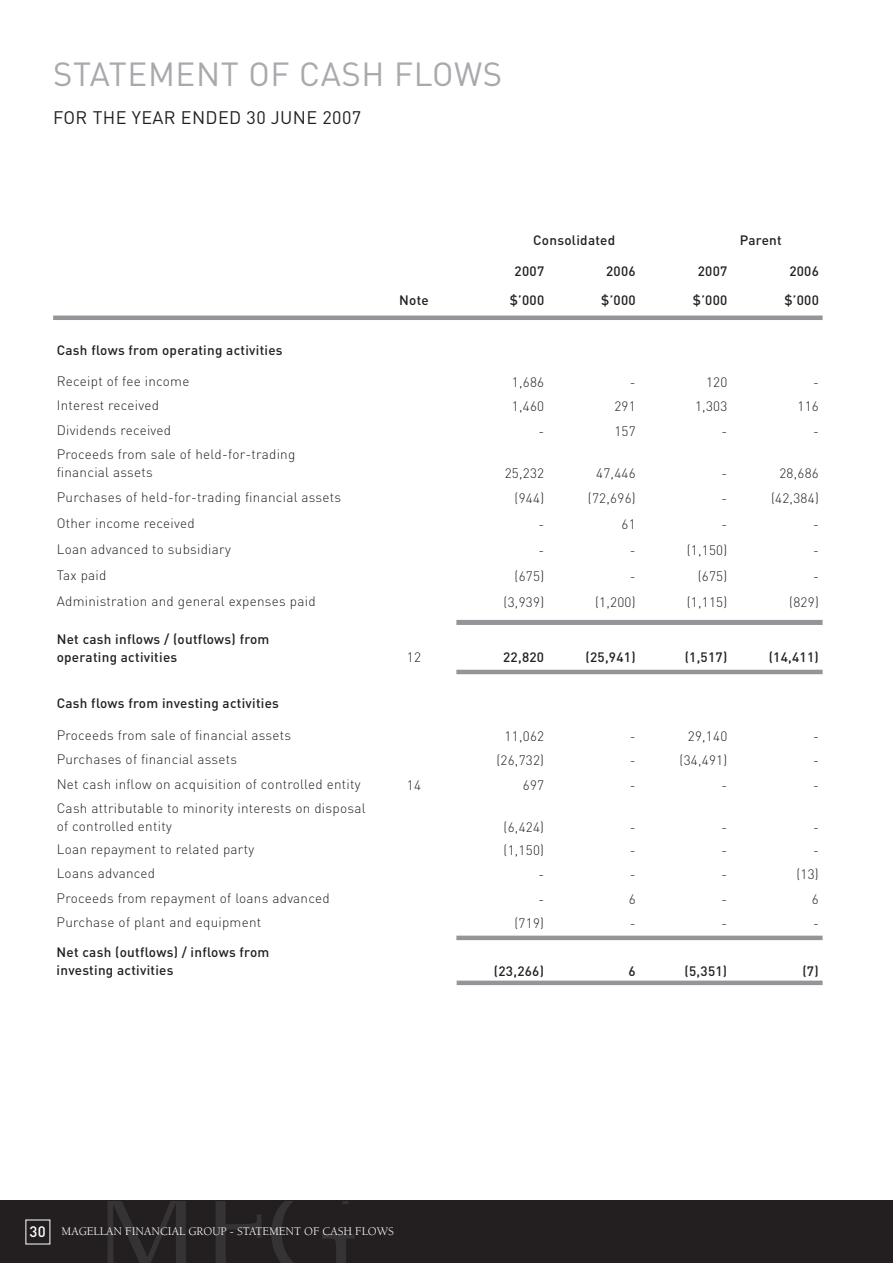
<style>
.page{position:relative;width:893px;height:1263px;background:#fff}
.page>*{position:absolute;margin:0;border:0;box-sizing:border-box;transform-origin:0 0}
.t1{font:33px "DIN";letter-spacing:.02em;color:#a8a9ad}
.t2{font:18px "DIN";letter-spacing:.02em;color:#231f20}
.t3{font:500 15px "DIN";color:#fff}
.t4{font:300 13.5px/18px "DIN";letter-spacing:.02em;color:#231f20}
.t5{font:500 13.5px/18px "DIN";letter-spacing:.02em;color:#231f20}
.t6{font:12px "Berkeley Std";color:#fff}
</style>
<div class="page">
<div style="left:0;top:1201px;width:893px;height:62px;background:#231f20"></div>
<svg style="left:108px;top:1201px;width:246px;height:62px"></svg>
<svg style="left:53px;top:315px;width:770px;height:670px"></svg>
<svg style="left:53px;top:980px;width:403px;height:5px"></svg>
<h1 class="t1" style="left:53px;top:54px;width:451px">STATEMENT OF CASH FLOWS</h1>
<h2 class="t2" style="left:53px;top:106px;width:309px">FOR THE YEAR ENDED 30 JUNE 2007</h2>
<p class="t5" style="left:533px;top:231px;width:84px">Consolidated</p>
<p class="t5" style="left:740px;top:231px;width:43px">Parent</p>
<p class="t5" style="left:515px;top:261px;width:31px">2007</p>
<p class="t5" style="left:606px;top:261px;width:31px">2006</p>
<p class="t5" style="left:698px;top:261px;width:31px">2007</p>
<p class="t5" style="left:789px;top:261px;width:31px">2006</p>
<p class="t5" style="left:399px;top:291px;width:31px">Note</p>
<p class="t5" style="left:510px;top:291px;width:36px">$’000</p>
<p class="t5" style="left:601px;top:291px;width:36px">$’000</p>
<p class="t5" style="left:693px;top:291px;width:36px">$’000</p>
<p class="t5" style="left:784px;top:291px;width:36px">$’000</p>
<p class="t5" style="left:57px;top:340px;width:227px">Cash flows from operating activities</p>
<p class="t4" style="left:57px;top:372px;width:134px">Receipt of fee income</p>
<p class="t4" style="left:512px;top:373px;width:34px">1,686</p>
<p class="t4" style="left:630px;top:373px;width:7px">-</p>
<p class="t4" style="left:706px;top:373px;width:23px">120</p>
<p class="t4" style="left:813px;top:373px;width:7px">-</p>
<p class="t4" style="left:57px;top:396px;width:104px">Interest received</p>
<p class="t4" style="left:512px;top:397px;width:34px">1,460</p>
<p class="t4" style="left:614px;top:397px;width:23px">291</p>
<p class="t4" style="left:695px;top:397px;width:34px">1,303</p>
<p class="t4" style="left:797px;top:397px;width:23px">116</p>
<p class="t4" style="left:57px;top:421px;width:116px">Dividends received</p>
<p class="t4" style="left:538px;top:422px;width:7px">-</p>
<p class="t4" style="left:614px;top:422px;width:23px">157</p>
<p class="t4" style="left:722px;top:422px;width:7px">-</p>
<p class="t4" style="left:813px;top:422px;width:7px">-</p>
<p class="t4" style="left:57px;top:445px;width:240px">Proceeds from sale of held-for-trading financial assets</p>
<p class="t4" style="left:505px;top:464px;width:41px">25,232</p>
<p class="t4" style="left:596px;top:464px;width:41px">47,446</p>
<p class="t4" style="left:722px;top:464px;width:7px">-</p>
<p class="t4" style="left:779px;top:464px;width:41px">28,686</p>
<p class="t4" style="left:57px;top:488px;width:286px">Purchases of held-for-trading financial assets</p>
<p class="t4" style="left:515px;top:489px;width:31px">(944)</p>
<p class="t4" style="left:588px;top:489px;width:49px">(72,696)</p>
<p class="t4" style="left:722px;top:489px;width:7px">-</p>
<p class="t4" style="left:771px;top:489px;width:49px">(42,384)</p>
<p class="t4" style="left:57px;top:514px;width:139px">Other income received</p>
<p class="t4" style="left:538px;top:515px;width:7px">-</p>
<p class="t4" style="left:621px;top:515px;width:16px">61</p>
<p class="t4" style="left:722px;top:515px;width:7px">-</p>
<p class="t4" style="left:813px;top:515px;width:7px">-</p>
<p class="t4" style="left:57px;top:540px;width:176px">Loan advanced to subsidiary</p>
<p class="t4" style="left:538px;top:541px;width:7px">-</p>
<p class="t4" style="left:630px;top:541px;width:7px">-</p>
<p class="t4" style="left:687px;top:541px;width:42px">(1,150)</p>
<p class="t4" style="left:813px;top:541px;width:7px">-</p>
<p class="t4" style="left:57px;top:566px;width:51px">Tax paid</p>
<p class="t4" style="left:515px;top:567px;width:31px">(675)</p>
<p class="t4" style="left:630px;top:567px;width:7px">-</p>
<p class="t4" style="left:698px;top:567px;width:31px">(675)</p>
<p class="t4" style="left:813px;top:567px;width:7px">-</p>
<p class="t4" style="left:57px;top:592px;width:260px">Administration and general expenses paid</p>
<p class="t4" style="left:504px;top:593px;width:42px">(3,939)</p>
<p class="t4" style="left:595px;top:593px;width:42px">(1,200)</p>
<p class="t4" style="left:687px;top:593px;width:42px">(1,115)</p>
<p class="t4" style="left:789px;top:593px;width:31px">(829)</p>
<p class="t5" style="left:57px;top:630px;width:214px">Net cash inflows / (outflows) from operating activities</p>
<p class="t4" style="left:407px;top:648px;width:16px">12</p>
<p class="t5" style="left:503px;top:648px;width:42px">22,820</p>
<p class="t5" style="left:586px;top:648px;width:52px">(25,941)</p>
<p class="t5" style="left:685px;top:648px;width:44px">(1,517)</p>
<p class="t5" style="left:769px;top:648px;width:52px">(14,411)</p>
<p class="t5" style="left:57px;top:693px;width:224px">Cash flows from investing activities</p>
<p class="t4" style="left:57px;top:726px;width:236px">Proceeds from sale of financial assets</p>
<p class="t4" style="left:505px;top:727px;width:41px">11,062</p>
<p class="t4" style="left:630px;top:727px;width:7px">-</p>
<p class="t4" style="left:688px;top:727px;width:41px">29,140</p>
<p class="t4" style="left:813px;top:727px;width:7px">-</p>
<p class="t4" style="left:57px;top:750px;width:182px">Purchases of financial assets</p>
<p class="t4" style="left:496px;top:751px;width:49px">(26,732)</p>
<p class="t4" style="left:630px;top:751px;width:7px">-</p>
<p class="t4" style="left:680px;top:751px;width:49px">(34,491)</p>
<p class="t4" style="left:813px;top:751px;width:7px">-</p>
<p class="t4" style="left:57px;top:775px;width:305px">Net cash inflow on acquisition of controlled entity</p>
<p class="t4" style="left:407px;top:776px;width:16px">14</p>
<p class="t4" style="left:523px;top:776px;width:23px">697</p>
<p class="t4" style="left:630px;top:776px;width:7px">-</p>
<p class="t4" style="left:721px;top:776px;width:7px">-</p>
<p class="t4" style="left:813px;top:776px;width:7px">-</p>
<p class="t4" style="left:57px;top:799px;width:310px">Cash attributable to minority interests on disposal of controlled entity</p>
<p class="t4" style="left:504px;top:818px;width:42px">(6,424)</p>
<p class="t4" style="left:630px;top:818px;width:7px">-</p>
<p class="t4" style="left:721px;top:818px;width:7px">-</p>
<p class="t4" style="left:813px;top:818px;width:7px">-</p>
<p class="t4" style="left:57px;top:840px;width:199px">Loan repayment to related party</p>
<p class="t4" style="left:504px;top:841px;width:42px">(1,150)</p>
<p class="t4" style="left:630px;top:841px;width:7px">-</p>
<p class="t4" style="left:721px;top:841px;width:7px">-</p>
<p class="t4" style="left:813px;top:841px;width:7px">-</p>
<p class="t4" style="left:57px;top:864px;width:100px">Loans advanced</p>
<p class="t4" style="left:538px;top:865px;width:7px">-</p>
<p class="t4" style="left:630px;top:865px;width:7px">-</p>
<p class="t4" style="left:721px;top:865px;width:7px">-</p>
<p class="t4" style="left:796px;top:865px;width:24px">(13)</p>
<p class="t4" style="left:57px;top:889px;width:275px">Proceeds from repayment of loans advanced</p>
<p class="t4" style="left:538px;top:890px;width:7px">-</p>
<p class="t4" style="left:629px;top:890px;width:8px">6</p>
<p class="t4" style="left:721px;top:890px;width:7px">-</p>
<p class="t4" style="left:812px;top:890px;width:8px">6</p>
<p class="t4" style="left:57px;top:913px;width:206px">Purchase of plant and equipment</p>
<p class="t4" style="left:514px;top:914px;width:31px">(719)</p>
<p class="t4" style="left:630px;top:914px;width:7px">-</p>
<p class="t4" style="left:721px;top:914px;width:7px">-</p>
<p class="t4" style="left:813px;top:914px;width:7px">-</p>
<p class="t5" style="left:57px;top:942px;width:214px">Net cash (outflows) / inflows from investing activities</p>
<p class="t5" style="left:494px;top:961px;width:52px">(23,266)</p>
<p class="t5" style="left:628px;top:961px;width:9px">6</p>
<p class="t5" style="left:685px;top:961px;width:44px">(5,351)</p>
<p class="t5" style="left:802px;top:961px;width:18px">(7)</p>
<p class="t3" style="left:30px;top:1222px;width:18px">30</p>
<p class="t6" style="left:62px;top:1225px;width:334px">MAGELLAN FINANCIAL GROUP - STATEMENT OF CASH FLOWS</p>
</div>
